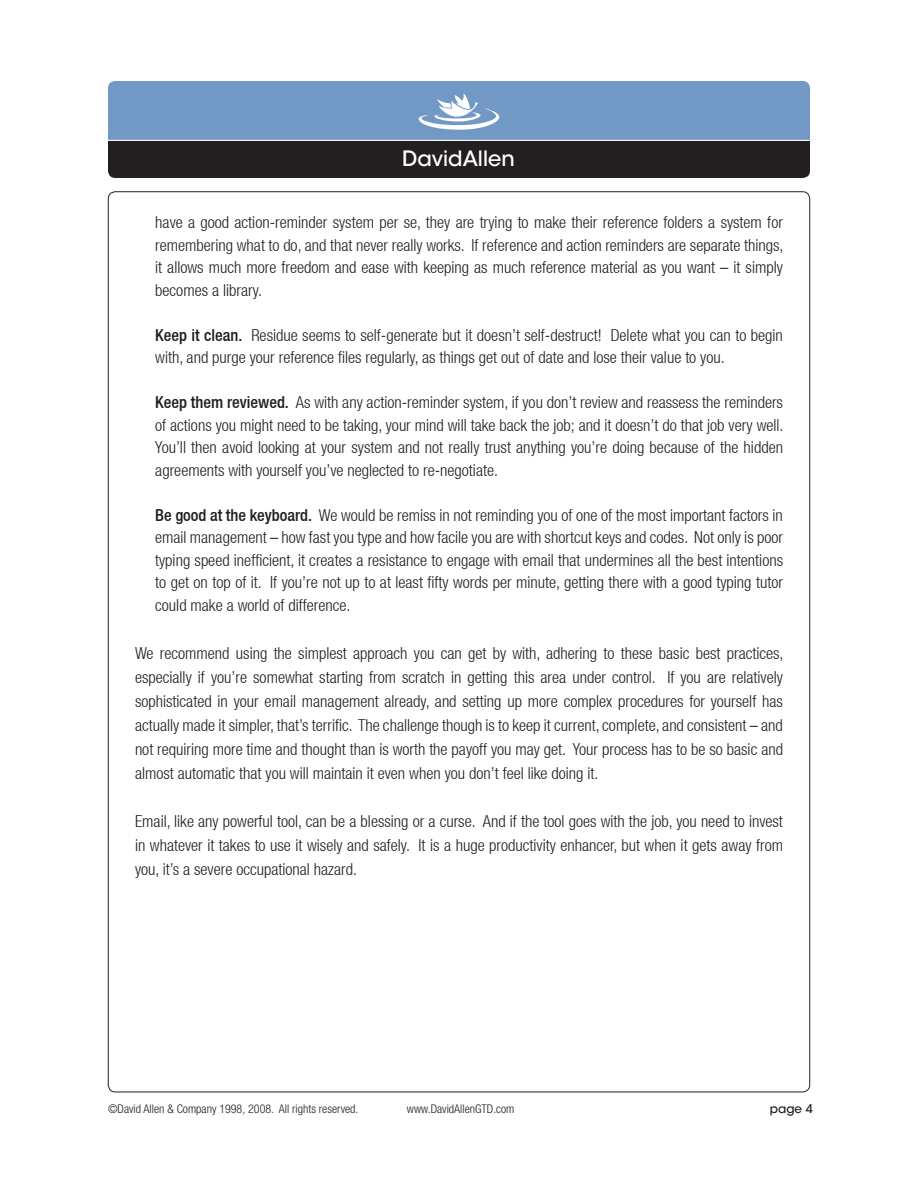
<style>
.page{position:relative;width:918px;height:1188px;background:#fff}
.page>*{position:absolute;margin:0;border:0;box-sizing:border-box;transform-origin:0 0}
.t1{font:21px "ITC Avant Garde MM";color:#fff}
.t2{font:300 condensed 16.5px/22.5px "Helvetica Neue LT";color:#231f20;text-align:justify}
.t3{font:300 condensed 12px "Helvetica Neue";color:#231f20}
.t4{font:12px "ITC Avant Garde MM";color:#231f20}
.s1{font-weight:500}
</style>
<div class="page">
<div style="left:108px;top:81px;width:702px;height:59px;background:#7299c6"></div>
<div style="left:108px;top:140px;width:702px;height:38px;background:#231f20"></div>
<svg style="left:419px;top:92px;width:80px;height:38px"></svg>
<hr style="left:97px;top:140px;width:728px;height:1px;background:#fff">
<p class="t1" style="left:402px;top:146px;width:114px">DavidAllen</p>
<p class="t2" style="left:155px;top:211px;width:630px">have a good action-reminder system per se, they are trying to make their reference folders a system for remembering what to do, and that never really works. If reference and action reminders are separate things, it allows much more freedom and ease with keeping as much reference material as you want – it simply becomes a library.</p>
<p class="t2" style="left:155px;top:323px;width:629px"><span class="s1">Keep it clean.</span> Residue seems to self-generate but it doesn’t self-destruct! Delete what you can to begin with, and purge your reference files regularly, as things get out of date and lose their value to you.</p>
<p class="t2" style="left:155px;top:391px;width:630px"><span class="s1">Keep them reviewed.</span> As with any action-reminder system, if you don’t review and reassess the reminders of actions you might need to be taking, your mind will take back the job; and it doesn’t do that job very well.<br>You’ll then avoid looking at your system and not really trust anything you’re doing because of the hidden agreements with yourself you’ve neglected to re-negotiate.</p>
<p class="t2" style="left:155px;top:503px;width:629px"><span class="s1">Be good at the keyboard.</span> We would be remiss in not reminding you of one of the most important factors in email management – how fast you type and how facile you are with shortcut keys and codes. Not only is poor typing speed inefficient, it creates a resistance to engage with email that undermines all the best intentions to get on top of it. If you’re not up to at least fifty words per minute, getting there with a good typing tutor could make a world of difference.</p>
<p class="t2" style="left:135px;top:641px;width:650px;line-height:24px">We recommend using the simplest approach you can get by with, adhering to these basic best practices, especially if you’re somewhat starting from scratch in getting this area under control. If you are relatively sophisticated in your email management already, and setting up more complex procedures for yourself has actually made it simpler, that’s terrific. The challenge though is to keep it current, complete, and consistent – and not requiring more time and thought than is worth the payoff you may get. Your process has to be so basic and almost automatic that you will maintain it even when you don’t feel like doing it.</p>
<p class="t2" style="left:135px;top:809px;width:650px;line-height:24px">Email, like any powerful tool, can be a blessing or a curse. And if the tool goes with the job, you need to invest in whatever it takes to use it wisely and safely. It is a huge productivity enhancer, but when it gets away from you, it’s a severe occupational hazard.</p>
<p class="t3" style="left:108px;top:1102px;width:252px">©David Allen &amp; Company 1998, 2008. All rights reserved.</p>
<p class="t3" style="left:407px;top:1102px;width:109px">www.DavidAllenGTD.com</p>
<p class="t4" style="left:770px;top:1101px;width:34px">page</p>
</div>
